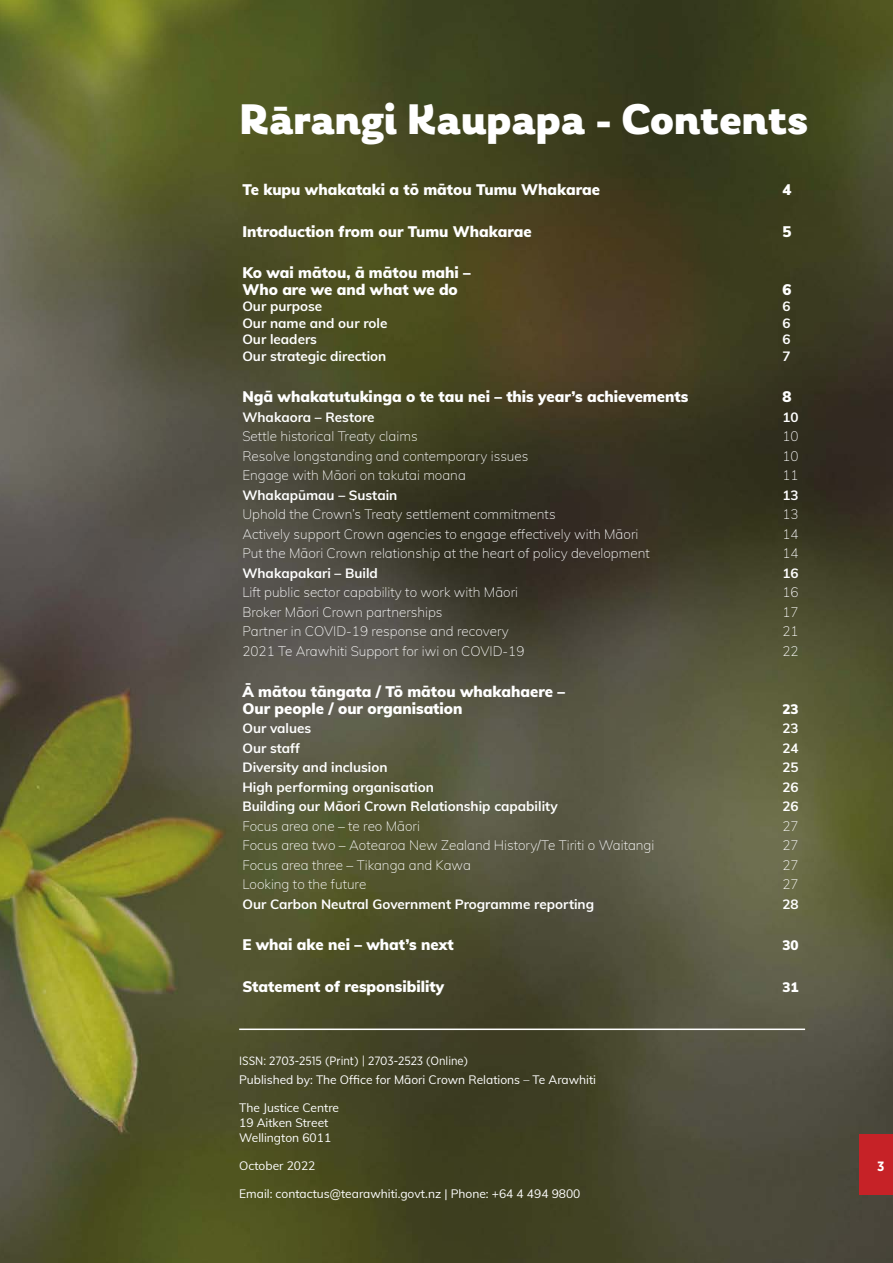
<style>
.page{position:relative;width:893px;height:1263px;background:#fff}
.page>*{position:absolute;margin:0;border:0;box-sizing:border-box;transform-origin:0 0}
.t1{font:900 45px "Laca";color:#fff}
.t2{font:900 15px/16.5px "Muli";color:#fff}
.t3{font:200 13.5px "Muli";color:#fff}
.t4{font:700 13.5px "Muli";color:#fff}
.t5{font:900 13.5px "Muli";color:#fff}
.t6{font:700 13.5px "Gotham Narrow";color:#fff}
.t7{font:12px/15px "Muli";color:#fff}
.t8{font:12px "Gotham Narrow";color:#fff}
</style>
<div class="page">
<img style="left:0;top:0;width:893px;height:1263px">
<hr style="left:239px;top:1028px;width:566px;height:2px;background:#fff">
<div style="left:859px;top:1134px;width:34px;height:61px;background:#c62227"></div>
<h1 class="t1" style="left:239px;top:92px;width:570px">Rārangi Kaupapa - Contents</h1>
<p class="t2" style="left:242px;top:181px;width:359px">Te kupu whakataki a tō mātou Tumu Whakarae</p>
<p class="t2" style="left:782px;top:181px;width:10px">4</p>
<p class="t2" style="left:242px;top:222px;width:291px">Introduction from our Tumu Whakarae</p>
<p class="t2" style="left:782px;top:222px;width:10px">5</p>
<p class="t2" style="left:242px;top:264px;width:230px">Ko wai mātou, ā mātou mahi –<br>Who are we and what we do</p>
<p class="t2" style="left:782px;top:280px;width:10px">6</p>
<p class="t4" style="left:242px;top:296px;width:81px">Our purpose</p>
<p class="t4" style="left:782px;top:296px;width:10px">6</p>
<p class="t4" style="left:242px;top:313px;width:147px">Our name and our role</p>
<p class="t4" style="left:782px;top:313px;width:10px">6</p>
<p class="t4" style="left:242px;top:329px;width:76px">Our leaders</p>
<p class="t4" style="left:782px;top:329px;width:10px">6</p>
<p class="t4" style="left:242px;top:346px;width:145px">Our strategic direction</p>
<p class="t4" style="left:782px;top:346px;width:10px">7</p>
<p class="t2" style="left:242px;top:388px;width:447px">Ngā whakatutukinga o te tau nei – this year’s achievements</p>
<p class="t2" style="left:782px;top:388px;width:10px">8</p>
<p class="t4" style="left:242px;top:407px;width:134px">Whakaora – Restore</p>
<p class="t4" style="left:782px;top:407px;width:18px">10</p>
<p class="t3" style="left:242px;top:426px;width:177px">Settle historical Treaty claims</p>
<p class="t3" style="left:782px;top:426px;width:18px">10</p>
<p class="t3" style="left:242px;top:446px;width:288px">Resolve longstanding and contemporary issues</p>
<p class="t3" style="left:782px;top:446px;width:18px">10</p>
<p class="t3" style="left:242px;top:465px;width:225px">Engage with Māori on takutai moana</p>
<p class="t3" style="left:782px;top:465px;width:18px">11</p>
<p class="t4" style="left:242px;top:485px;width:157px">Whakapūmau – Sustain</p>
<p class="t4" style="left:782px;top:485px;width:18px">13</p>
<p class="t3" style="left:242px;top:504px;width:315px">Uphold the Crown’s Treaty settlement commitments</p>
<p class="t3" style="left:782px;top:504px;width:18px">13</p>
<p class="t3" style="left:242px;top:524px;width:398px">Actively support Crown agencies to engage effectively with Māori</p>
<p class="t3" style="left:782px;top:524px;width:18px">14</p>
<p class="t3" style="left:242px;top:543px;width:409px">Put the Māori Crown relationship at the heart of policy development</p>
<p class="t3" style="left:782px;top:543px;width:18px">14</p>
<p class="t4" style="left:242px;top:563px;width:137px">Whakapakari – Build</p>
<p class="t4" style="left:782px;top:563px;width:18px">16</p>
<p class="t3" style="left:242px;top:582px;width:277px">Lift public sector capability to work with Māori</p>
<p class="t3" style="left:782px;top:582px;width:18px">16</p>
<p class="t3" style="left:242px;top:602px;width:202px">Broker Māori Crown partnerships</p>
<p class="t3" style="left:782px;top:602px;width:18px">17</p>
<p class="t3" style="left:242px;top:621px;width:268px">Partner in COVID-19 response and recovery</p>
<p class="t3" style="left:782px;top:621px;width:18px">21</p>
<p class="t3" style="left:242px;top:641px;width:284px">2021 Te Arawhiti Support for iwi on COVID-19</p>
<p class="t3" style="left:782px;top:641px;width:18px">22</p>
<p class="t2" style="left:242px;top:683px;width:324px">Ā mātou tāngata / Tō mātou whakahaere –<br>Our people / our organisation</p>
<p class="t5" style="left:782px;top:699px;width:18px">23</p>
<p class="t4" style="left:242px;top:718px;width:70px">Our values</p>
<p class="t4" style="left:782px;top:718px;width:18px">23</p>
<p class="t4" style="left:242px;top:738px;width:59px">Our staff</p>
<p class="t4" style="left:782px;top:738px;width:18px">24</p>
<p class="t4" style="left:242px;top:757px;width:147px">Diversity and inclusion</p>
<p class="t4" style="left:782px;top:757px;width:18px">25</p>
<p class="t4" style="left:242px;top:777px;width:193px">High performing organisation</p>
<p class="t4" style="left:782px;top:777px;width:18px">26</p>
<p class="t4" style="left:242px;top:796px;width:317px">Building our Māori Crown Relationship capability</p>
<p class="t4" style="left:782px;top:796px;width:18px">26</p>
<p class="t3" style="left:242px;top:816px;width:179px">Focus area one – te reo Māori</p>
<p class="t3" style="left:782px;top:816px;width:18px">27</p>
<p class="t3" style="left:242px;top:835px;width:414px">Focus area two – Aotearoa New Zealand History/Te Tiriti o Waitangi</p>
<p class="t3" style="left:782px;top:835px;width:18px">27</p>
<p class="t3" style="left:242px;top:855px;width:230px">Focus area three – Tikanga and Kawa</p>
<p class="t3" style="left:782px;top:855px;width:18px">27</p>
<p class="t3" style="left:242px;top:874px;width:125px">Looking to the future</p>
<p class="t3" style="left:782px;top:874px;width:18px">27</p>
<p class="t4" style="left:242px;top:894px;width:353px">Our Carbon Neutral Government Programme reporting</p>
<p class="t4" style="left:782px;top:894px;width:18px">28</p>
<p class="t2" style="left:242px;top:936px;width:213px">E whai ake nei – what’s next</p>
<p class="t5" style="left:782px;top:935px;width:18px">30</p>
<p class="t2" style="left:242px;top:977px;width:203px">Statement of responsibility</p>
<p class="t5" style="left:782px;top:977px;width:18px">31</p>
<p class="t8" style="left:239px;top:1053px;width:230px">ISSN: 2703-2515 (Print) | 2703-2523 (Online)</p>
<p class="t7" style="left:239px;top:1072px;width:358px">Published by: The Office for Māori Crown Relations – Te Arawhiti</p>
<p class="t7" style="left:239px;top:1100px;width:101px">The Justice Centre<br>19 Aitken Street<br>Wellington 6011</p>
<p class="t7" style="left:239px;top:1157px;width:78px">October 2022</p>
<p class="t7" style="left:239px;top:1185px;width:343px">Email: contactus@tearawhiti.govt.nz | Phone: +64 4 494 9800</p>
<p class="t6" style="left:877px;top:1158px;width:9px">3</p>
</div>
